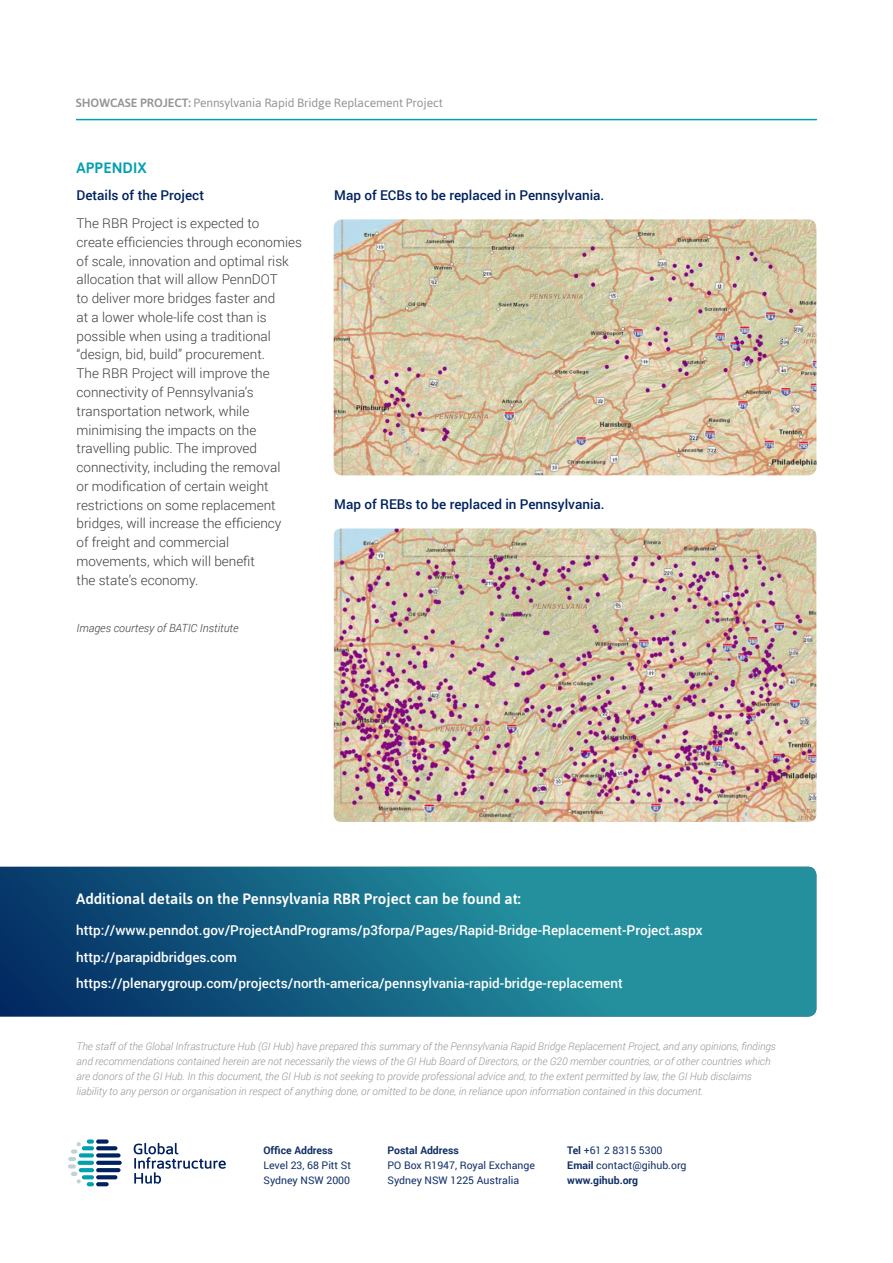
<style>
.page{position:relative;width:893px;height:1263px;background:#fff}
.page>*{position:absolute;margin:0;border:0;box-sizing:border-box;transform-origin:0 0}
.sub_heading__green{font:500 15px "Asap";color:#fff}
.sub_heading__green-2{font:500 15px "Asap";letter-spacing:.01em;color:#00a0b0}
.body_-_9pt{font:300 13.5px/18.8px "Roboto";color:#3e3e3f}
.sub_heading__green-3{font:500 13.5px "Roboto";color:#fff}
.body_-_9pt-2{font:500 13.5px "Roboto";color:#00215d}
.t1{font:12px "Asap";letter-spacing:-.01em;color:#939598}
.body_-_9pt-3{font:italic 300 11.25px "Roboto";color:#3e3e3f}
.Footnote_text_7pt{font:italic 300 10.5px/15px "Roboto";color:#939598}
.t2{font:10.5px/15px "Roboto";color:#123068}
.s1{font-weight:500}
.s2{font-weight:700}
</style>
<div class="page">
<hr style="left:77px;top:119px;width:739px;height:1px;background:#00a0b0">
<img style="left:334px;top:528px;width:482px;height:294px">
<img style="left:334px;top:219px;width:482px;height:256px">
<svg style="left:0;top:867px;width:816px;height:150px;background:#196d8a"></svg>
<svg style="left:96px;top:1182px;width:13px;height:4px"></svg>
<svg style="left:96px;top:1175px;width:21px;height:4px"></svg>
<svg style="left:96px;top:1168px;width:25px;height:4px"></svg>
<svg style="left:96px;top:1161px;width:26px;height:4px"></svg>
<svg style="left:96px;top:1153px;width:25px;height:4px"></svg>
<svg style="left:96px;top:1146px;width:21px;height:4px"></svg>
<svg style="left:96px;top:1139px;width:13px;height:4px"></svg>
<svg style="left:87px;top:1182px;width:7px;height:4px"></svg>
<svg style="left:82px;top:1175px;width:12px;height:4px"></svg>
<svg style="left:79px;top:1168px;width:15px;height:4px"></svg>
<svg style="left:78px;top:1161px;width:16px;height:4px"></svg>
<svg style="left:79px;top:1153px;width:15px;height:4px"></svg>
<svg style="left:82px;top:1146px;width:12px;height:4px"></svg>
<svg style="left:87px;top:1139px;width:7px;height:4px"></svg>
<svg style="left:68px;top:1142px;width:13px;height:41px"></svg>
<svg style="left:134px;top:1143px;width:92px;height:41px"></svg>
<p class="t1" style="left:76px;top:95px;width:368px"><span class="s1">SHOWCASE PROJECT:</span> Pennsylvania Rapid Bridge Replacement Project</p>
<p class="sub_heading__green-2" style="left:77px;top:157px;width:72px">APPENDIX</p>
<p class="body_-_9pt-2" style="left:77px;top:186px;width:129px">Details of the Project</p>
<p class="body_-_9pt" style="left:77px;top:214px;width:227px">The RBR Project is expected to<br>create efficiencies through economies of scale, innovation and optimal risk allocation that will allow PennDOT<br>to deliver more bridges faster and<br>at a lower whole-life cost than is possible when using a traditional “design, bid, build” procurement.<br>The RBR Project will improve the connectivity of Pennsylvania’s transportation network, while minimising the impacts on the travelling public. The improved connectivity, including the removal<br>or modification of certain weight restrictions on some replacement bridges, will increase the efficiency<br>of freight and commercial movements, which will benefit<br>the state’s economy.</p>
<p class="body_-_9pt-3" style="left:77px;top:620px;width:163px">Images courtesy of BATIC Institute</p>
<p class="body_-_9pt-2" style="left:334px;top:186px;width:272px">Map of ECBs to be replaced in Pennsylvania.</p>
<p class="body_-_9pt-2" style="left:334px;top:494px;width:272px">Map of REBs to be replaced in Pennsylvania.</p>
<p class="sub_heading__green" style="left:76px;top:889px;width:446px">Additional details on the Pennsylvania RBR Project can be found at:</p>
<p class="sub_heading__green-3" style="left:76px;top:921px;width:628px">http://www.penndot.gov/ProjectAndPrograms/p3forpa/Pages/Rapid-Bridge-Replacement-Project.aspx</p>
<p class="sub_heading__green-3" style="left:76px;top:947px;width:162px">http://parapidbridges.com</p>
<p class="sub_heading__green-3" style="left:76px;top:974px;width:548px">https://plenarygroup.com/projects/north-america/pennsylvania-rapid-bridge-replacement</p>
<p class="Footnote_text_7pt" style="left:77px;top:1039px;width:701px">The staff of the Global Infrastructure Hub (GI Hub) have prepared this summary of the Pennsylvania Rapid Bridge Replacement Project, and any opinions, findings and recommendations contained herein are not necessarily the views of the GI Hub Board of Directors, or the G20 member countries, or of other countries which are donors of the GI Hub. In this document, the GI Hub is not seeking to provide professional advice and, to the extent permitted by law, the GI Hub disclaims liability to any person or organisation in respect of anything done, or omitted to be done, in reliance upon information contained in this document.</p>
<p class="t2" style="left:263px;top:1142px;width:89px"><span class="s2">Office Address<br></span>Level 23, 68 Pitt St<br>Sydney NSW 2000</p>
<p class="t2" style="left:387px;top:1142px;width:149px"><span class="s2">Postal Address<br></span>PO Box R1947, Royal Exchange<br>Sydney NSW 1225 Australia</p>
<p class="t2" style="left:567px;top:1142px;width:121px"><span class="s2">Tel</span> +61 2 8315 5300<br><span class="s2">Email</span> contact@gihub.org <span class="s2">www.gihub.org</span></p>
</div>
